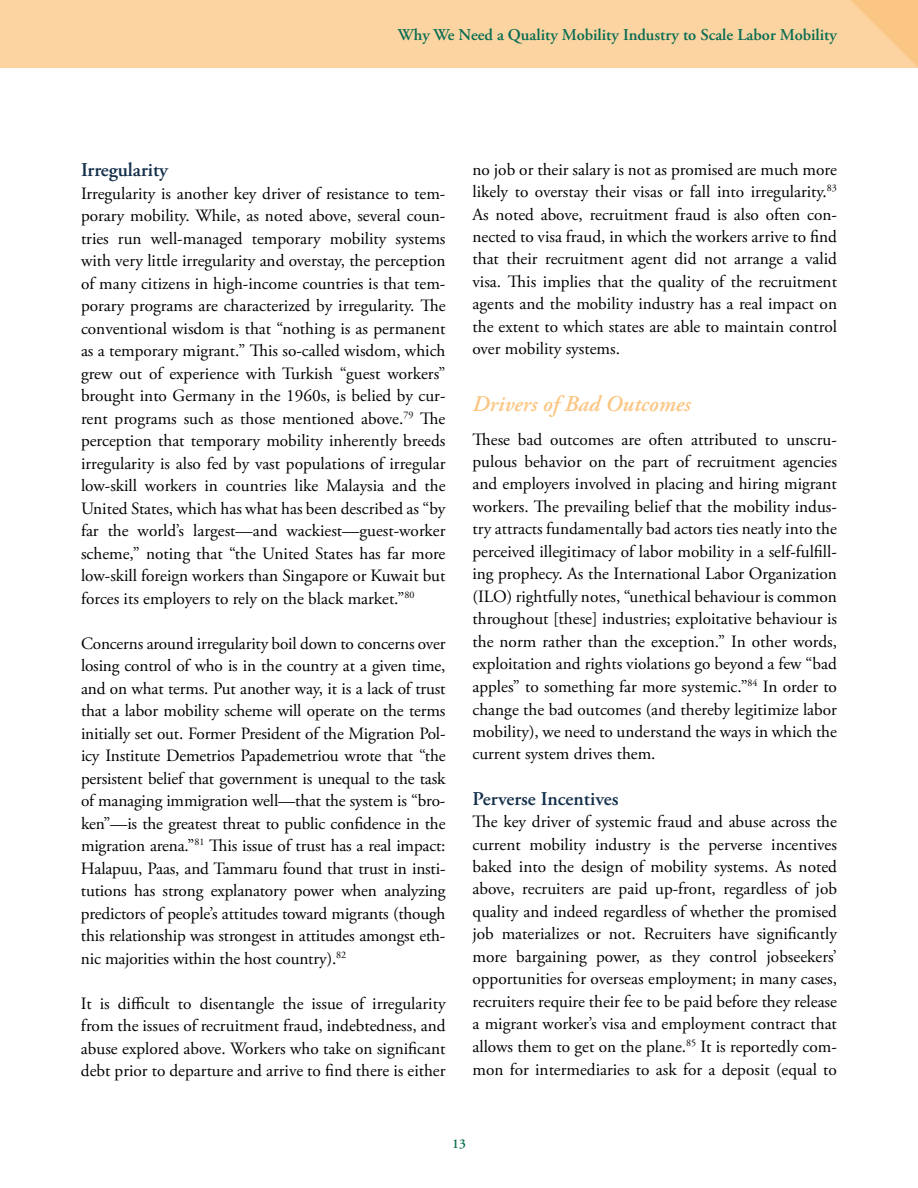
<style>
.page{position:relative;width:918px;height:1188px;background:#fff}
.page>*{position:absolute;margin:0;border:0;box-sizing:border-box;transform-origin:0 0}
.t1{font:italic 600 22.5px "Adobe Garamond Pro";color:#fbc683}
.t2{font:600 19.5px "Adobe Garamond Pro";color:#132f4a}
.t3{font:17.25px/22.5px "Adobe Garamond Pro";color:#000;text-align:justify}
.t4{font:600 16.5px "Adobe Garamond Pro";color:#0a6d52}
.t5{font:600 13.5px "Adobe Garamond Pro";color:#0a6d52}
</style>
<div class="page">
<div style="left:0;top:0;width:918px;height:67px;background:#fcd4a2"></div>
<svg style="left:850px;top:0;width:68px;height:68px"></svg>
<p class="t4" style="left:398px;top:25px;width:441px">Why We Need a Quality Mobility Industry to Scale Labor Mobility</p>
<p class="t2" style="left:81px;top:159px;width:89px">Irregularity</p>
<p class="t3" style="left:81px;top:183px;width:366px">Irregularity is another key driver of resistance to tem&shy;porary mobility. While, as noted above, several coun&shy;tries run well-managed temporary mobility systems with very little irregularity and overstay, the perception of many citizens in high-income countries is that tem&shy;porary programs are characterized by irregularity. The conventional wisdom is that “nothing is as permanent as a temporary migrant.” This so-called wisdom, which grew out of experience with Turkish “guest workers” brought into Germany in the 1960s, is belied by cur&shy;rent programs such as those mentioned above.<sup>79</sup> The perception that temporary mobility inherently breeds irregularity is also fed by vast populations of irregular low-skill workers in countries like Malaysia and the United States, which has what has been described as “by far the world’s largest—and wackiest—guest-worker scheme,” noting that “the United States has far more low-skill foreign workers than Singapore or Kuwait but forces its employers to rely on the black market.”<sup>80</sup></p>
<p class="t3" style="left:81px;top:633px;width:366px">Concerns around irregularity boil down to concerns over losing control of who is in the country at a given time, and on what terms. Put another way, it is a lack of trust that a labor mobility scheme will operate on the terms initially set out. Former President of the Migration Pol&shy;icy Institute Demetrios Papademetriou wrote that “the persistent belief that government is unequal to the task of managing immigration well—that the system is “bro&shy;ken”—is the greatest threat to public confidence in the migration arena.”<sup>81</sup> This issue of trust has a real impact:<br>Halapuu, Paas, and Tammaru found that trust in insti&shy;tutions has strong explanatory power when analyzing predictors of people’s attitudes toward migrants (though this relationship was strongest in attitudes amongst eth&shy;nic majorities within the host country).<sup>82</sup></p>
<p class="t3" style="left:81px;top:993px;width:366px">It is difficult to disentangle the issue of irregularity from the issues of recruitment fraud, indebtedness, and abuse explored above. Workers who take on significant debt prior to departure and arrive to find there is either</p>
<p class="t3" style="left:473px;top:158px;width:366px">no job or their salary is not as promised are much more likely to overstay their visas or fall into irregularity.<sup>83<br></sup>As noted above, recruitment fraud is also often con&shy;nected to visa fraud, in which the workers arrive to find that their recruitment agent did not arrange a valid visa. This implies that the quality of the recruitment agents and the mobility industry has a real impact on the extent to which states are able to maintain control over mobility systems.</p>
<h1 class="t1" style="left:472px;top:391px;width:220px">Drivers of Bad Outcomes</h1>
<p class="t3" style="left:472px;top:428px;width:366px">These bad outcomes are often attributed to unscru&shy;pulous behavior on the part of recruitment agencies and employers involved in placing and hiring migrant workers. The prevailing belief that the mobility indus&shy;try attracts fundamentally bad actors ties neatly into the perceived illegitimacy of labor mobility in a self-fulfill&shy;ing prophecy. As the International Labor Organization (ILO) rightfully notes, “unethical behaviour is common throughout [these] industries; exploitative behaviour is the norm rather than the exception.” In other words, exploitation and rights violations go beyond a few “bad apples” to something far more systemic.”<sup>84</sup> In order to change the bad outcomes (and thereby legitimize labor mobility), we need to understand the ways in which the current system drives them.</p>
<p class="t2" style="left:472px;top:787px;width:147px">Perverse Incentives</p>
<p class="t3" style="left:472px;top:811px;width:366px">The key driver of systemic fraud and abuse across the current mobility industry is the perverse incentives baked into the design of mobility systems. As noted above, recruiters are paid up-front, regardless of job quality and indeed regardless of whether the promised job materializes or not. Recruiters have significantly more bargaining power, as they control jobseekers’ opportunities for overseas employment; in many cases, recruiters require their fee to be paid before they release a migrant worker’s visa and employment contract that allows them to get on the plane.<sup>85</sup> It is reportedly com&shy;mon for intermediaries to ask for a deposit (equal to</p>
<p class="t5" style="left:452px;top:1135px;width:15px">13</p>
</div>
